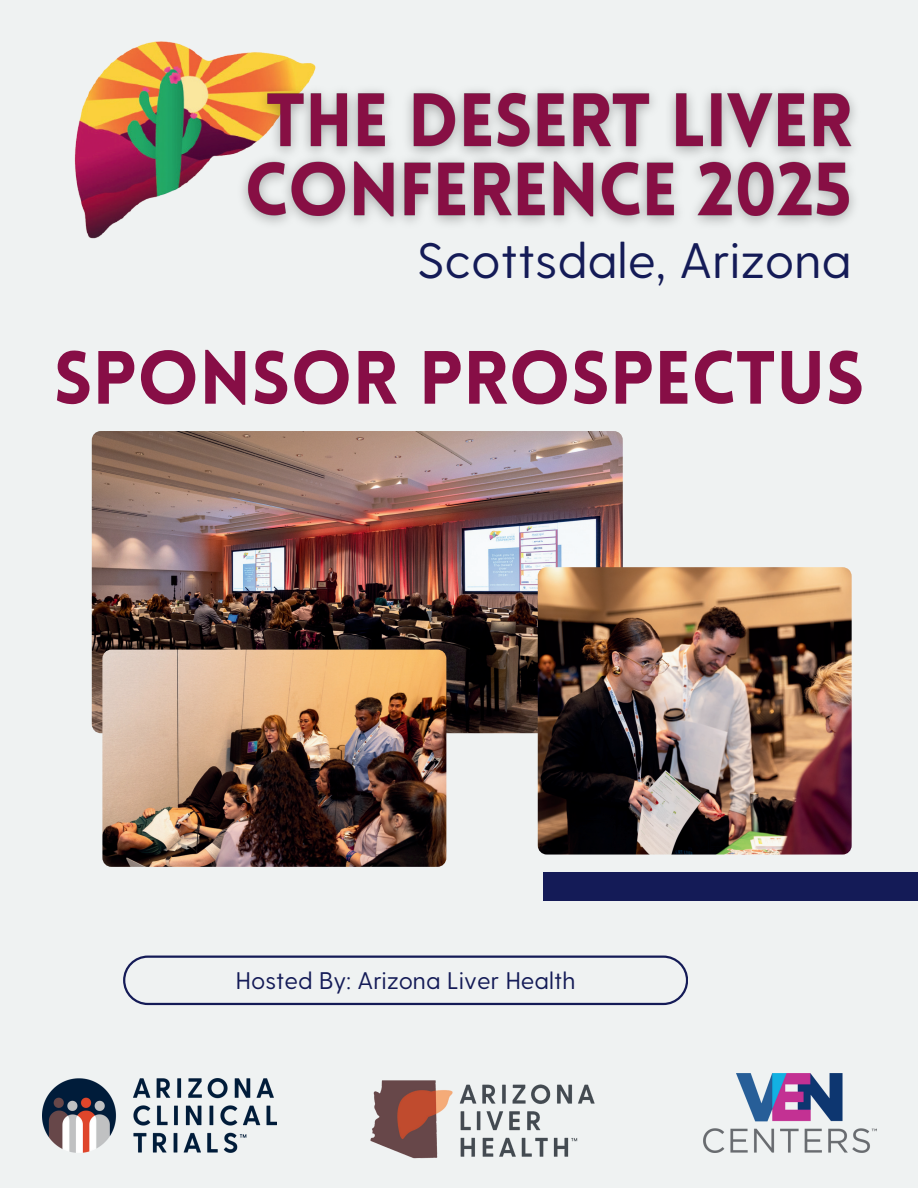
<style>
.page{position:relative;width:918px;height:1188px;background:#eff2f2}
.page>*{position:absolute;margin:0;border:0;box-sizing:border-box;transform-origin:0 0}
.t1{font:900 73.65px "Lovelo";color:#870e46}
.t2{font:49.8px "Greycliff CF";color:#141b57}
.t3{font:24px "Greycliff CF";color:#141b57}
</style>
<div class="page">
<img style="left:92px;top:431px;width:530px;height:302px;border-radius:9px">
<svg style="left:123px;top:956px;width:565px;height:49px"></svg>
<img style="left:42px;top:1078px;width:234px;height:75px">
<img style="left:370px;top:1080px;width:225px;height:79px">
<img style="left:703px;top:1074px;width:173px;height:78px">
<div style="left:543px;top:873px;width:375px;height:28px;background:#141b57"></div>
<img style="left:74px;top:41px;width:242px;height:198px">
<img style="left:538px;top:567px;width:314px;height:287px">
<img style="left:102px;top:650px;width:344px;height:217px;border-radius:9px">
<img style="left:245px;top:76px;width:610px;height:69px">
<img style="left:228px;top:145px;width:626px;height:94px">
<h2 class="t2" style="left:417px;top:231px;width:436px">Scottsdale, Arizona</h2>
<h1 class="t1" style="left:53px;top:332px;width:813px">SPONSOR PROSPECTUS</h1>
<p class="t3" style="left:236px;top:967px;width:341px">Hosted By: Arizona Liver Health</p>
</div>
